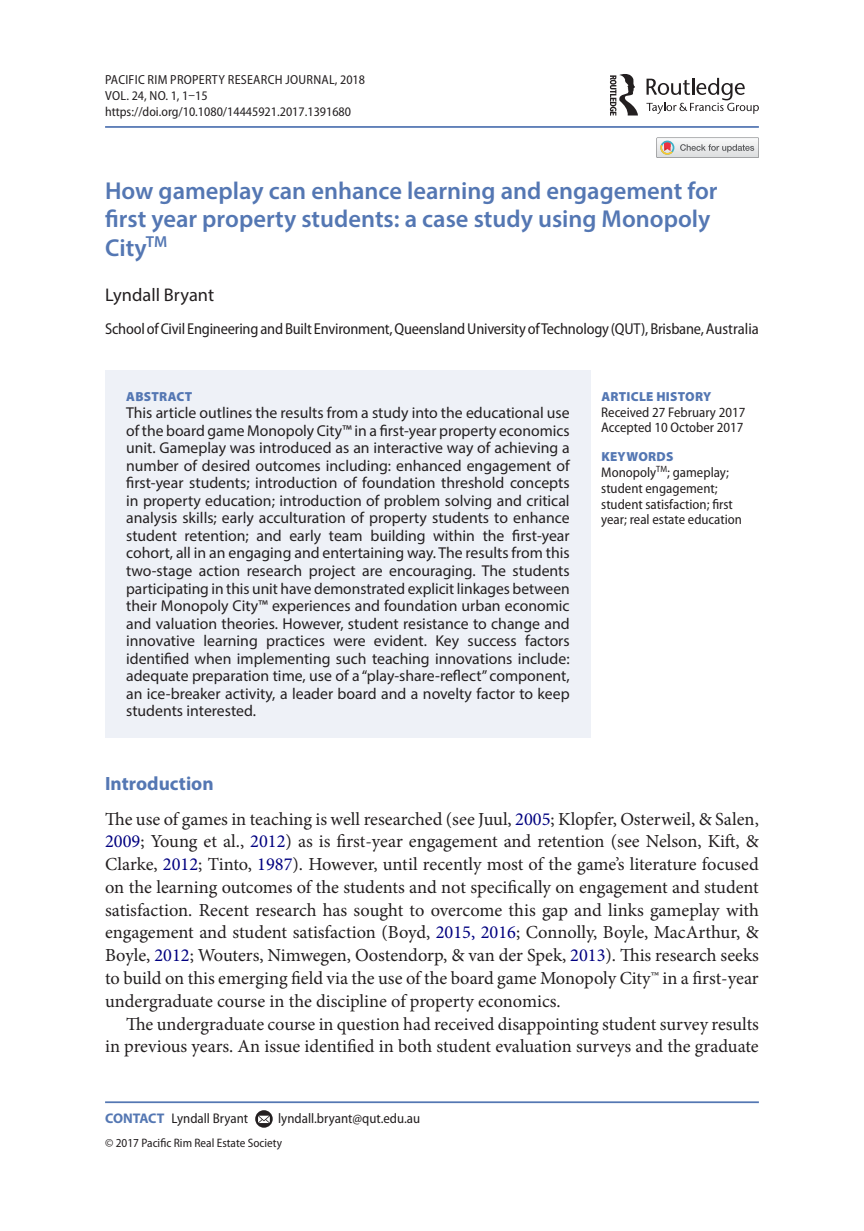
<style>
.page{position:relative;width:864px;height:1231px;background:#fff}
.page>*{position:absolute;margin:0;border:0;box-sizing:border-box;transform-origin:0 0}
.t1{font:600 24.5px/28px "Myriad Pro";color:#5477b3}
.t2{font:700 19.25px "Myriad Pro";color:#5477b3}
.t3{font:18.38px/22.8px "Minion Pro";color:#231f20;text-align:justify}
.t4{font:18.38px "Myriad Pro";color:#231f20}
.t5{font:15.75px/17.5px "Myriad Pro";color:#231f20;text-align:justify}
.t6{font:semi-condensed 15.75px "Myriad Pro";letter-spacing:-.015em;color:#231f20}
.t7{font:semi-condensed 14px/15.8px "Myriad Pro";color:#231f20}
.t8{font:semi-condensed 13.12px/15.8px "Myriad Pro";color:#231f20}
.t9{font:900 13.12px "Myriad Pro";letter-spacing:.02em;color:#5477b3}
.t10{font:semi-condensed 12.25px "Myriad Pro";color:#231f20}
.s1{color:#000080}
.s2{font-weight:700;font-stretch:normal;color:#5477b3}
</style>
<div class="page">
<hr style="left:105px;top:126px;width:653px;height:2px;background:#5477b3">
<div style="left:105px;top:370px;width:485px;height:367px;background:#eef1f7"></div>
<hr style="left:105px;top:1101px;width:653px;height:1px;background:#5477b3">
<svg style="left:255px;top:1110px;width:17px;height:17px"></svg>
<svg style="left:258px;top:1115px;width:12px;height:7px"></svg>
<svg style="left:646px;top:78px;width:112px;height:36px"></svg>
<svg style="left:609px;top:74px;width:28px;height:42px"></svg>
<svg style="left:656px;top:137px;width:102px;height:21px"></svg>
<p class="t8" style="left:105px;top:72px;width:261px">Pacific Rim Property Research Journal, 2018<br>VOL. 24, NO. 1, 1–15 https://doi.org/10.1080/14445921.2017.1391680</p>
<h1 class="t1" style="left:105px;top:177px;width:613px">How gameplay can enhance learning and engagement for first year property students: a case study using Monopoly<br>City<sup>TM</sup></h1>
<p class="t4" style="left:105px;top:284px;width:110px">Lyndall Bryant</p>
<p class="t6" style="left:105px;top:320px;width:655px">School of Civil Engineering and Built Environment, Queensland University of Technology (QUT), Brisbane, Australia</p>
<p class="t9" style="left:126px;top:389px;width:68px">ABSTRACT</p>
<p class="t5" style="left:126px;top:404px;width:445px">This article outlines the results from a study into the educational use of the board game Monopoly City™ in a first-year property economics unit. Gameplay was introduced as an interactive way of achieving a number of desired outcomes including: enhanced engagement of first-year students; introduction of foundation threshold concepts in property education; introduction of problem solving and critical analysis skills; early acculturation of property students to enhance student retention; and early team building within the first-year cohort, all in an engaging and entertaining way. The results from this two-stage action research project are encouraging. The students participating in this unit have demonstrated explicit linkages between their Monopoly City™ experiences and foundation urban economic and valuation theories. However, student resistance to change and innovative learning practices were evident. Key success factors identified when implementing such teaching innovations include: adequate preparation time, use of a “play-share-reflect” component, an ice-breaker activity, a leader board and a novelty factor to keep students interested.</p>
<p class="t9" style="left:601px;top:389px;width:111px">ARTICLE HISTORY</p>
<p class="t7" style="left:601px;top:404px;width:146px">Received 27 February 2017<br>Accepted 10 October 2017</p>
<p class="t9" style="left:601px;top:449px;width:74px">KEYWORDS</p>
<p class="t7" style="left:601px;top:464px;width:142px">Monopoly<sup>TM</sup>; gameplay; student engagement; student satisfaction; first year; real estate education</p>
<p class="t2" style="left:105px;top:771px;width:110px">Introduction</p>
<p class="t3" style="left:105px;top:807px;width:655px">The use of games in teaching is well researched (see Juul, <span class="s1">2005</span>; Klopfer, Osterweil, &amp; Salen, <span class="s1">2009</span>; Young et al., <span class="s1">2012</span>) as is first-year engagement and retention (see Nelson, Kift, &amp; Clarke, <span class="s1">2012</span>; Tinto, <span class="s1">1987</span>). However, until recently most of the game’s literature focused on the learning outcomes of the students and not specifically on engagement and student satisfaction. Recent research has sought to overcome this gap and links gameplay with engagement and student satisfaction (Boyd, <span class="s1">2015, 2016</span>; Connolly, Boyle, MacArthur, &amp; Boyle, <span class="s1">2012</span>; Wouters, Nimwegen, Oostendorp, &amp; van der Spek, <span class="s1">2013</span>). This research seeks to build on this emerging field via the use of the board game Monopoly City™ in a first-year undergraduate course in the discipline of property economics.</p>
<p class="t3" style="left:105px;top:1012px;width:655px;text-align:right">The undergraduate course in question had received disappointing student survey results<br>in previous years. An issue identified in both student evaluation surveys and the graduate</p>
<p class="t7" style="left:105px;top:1110px;width:144px"><span class="s2">CONTACT</span> Lyndall Bryant</p>
<p class="t7" style="left:278px;top:1110px;width:143px">lyndall.bryant@qut.edu.au</p>
<p class="t10" style="left:105px;top:1136px;width:178px">© 2017 Pacific Rim Real Estate Society</p>
</div>
